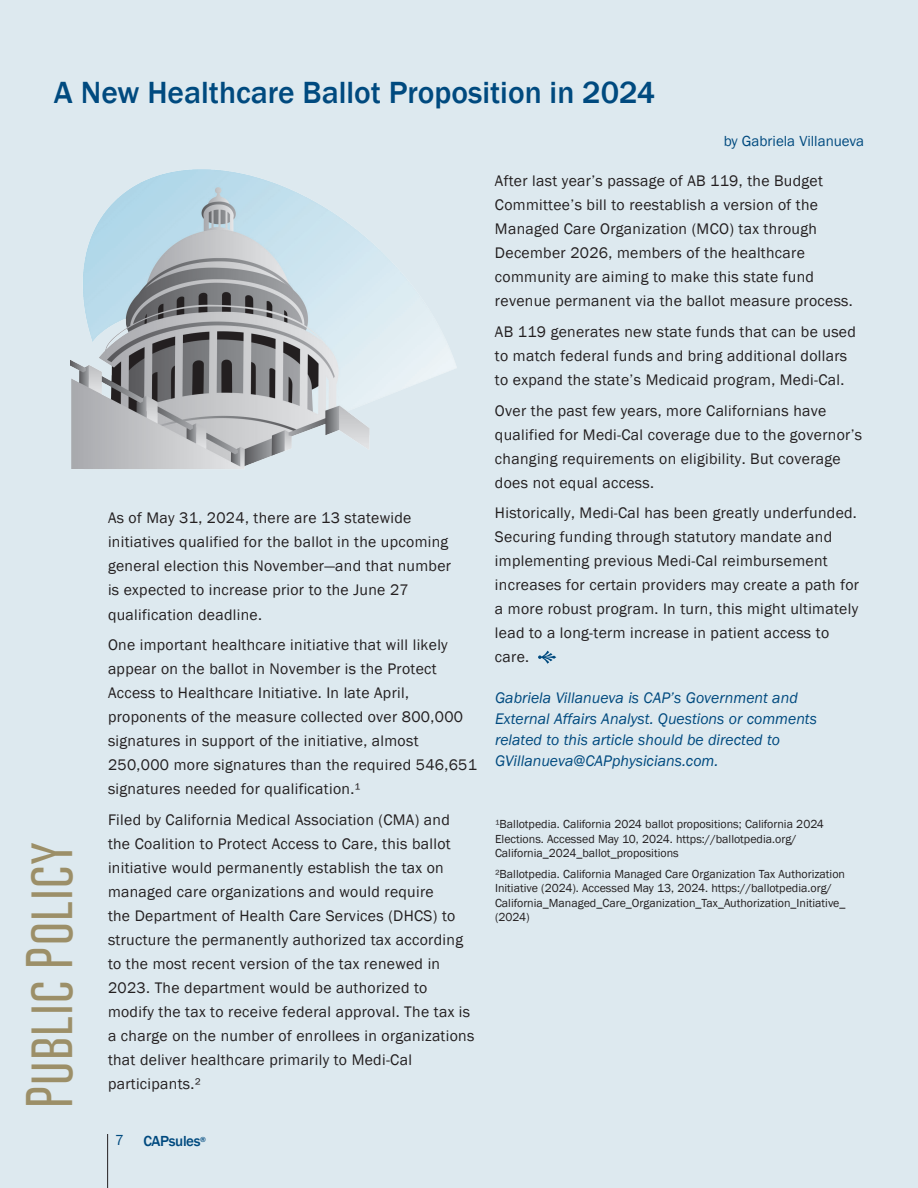
<style>
.page{position:relative;width:918px;height:1188px;background:#dde9ef}
.page>*{position:absolute;margin:0;border:0;box-sizing:border-box;transform-origin:0 0}
.t1{font:100 48px "Gobold";letter-spacing:.025em;color:#9c8f68}
.t2{font:500 31.5px "Franklin Gothic";color:#004a7f}
.t3{font:15.75px/24px "Franklin Gothic";letter-spacing:.02em;color:#231f20}
.t4{font:italic 15.75px/21px "Franklin Gothic";color:#004a7f}
.t5{font:15px "Franklin Gothic";color:#004a7f}
.t6{font:500 15px "Franklin Gothic";letter-spacing:-.025em;color:#004a7f}
.t7{font:12px/14.4px "Franklin Gothic";color:#231f20}
.t8{font:500 7.5px "Franklin Gothic";color:#004a7f}
</style>
<div class="page">
<hr style="left:107px;top:1134px;width:1px;height:54px;background:#231f20">
<svg style="left:538px;top:651px;width:18px;height:13px"></svg>
<img style="left:70px;top:169px;width:386px;height:300px">
<h2 class="t2" style="left:54px;top:73px;width:603px">A New Healthcare Ballot Proposition in 2024</h2>
<p class="t5" style="left:724px;top:131px;width:142px">by Gabriela Villanueva</p>
<h1 class="t1" style="left:18px;top:1108px;width:268px;rotate:-90deg">Public Policy</h1>
<p class="t3" style="left:108px;top:507px;width:345px">As of May 31, 2024, there are 13 statewide initiatives qualified for the ballot in the upcoming general election this November―and that number is expected to increase prior to the June 27 qualification deadline.</p>
<p class="t3" style="left:108px;top:633px;width:370px">One important healthcare initiative that will likely appear on the ballot in November is the Protect Access to Healthcare Initiative. In late April, proponents of the measure collected over 800,000 signatures in support of the initiative, almost 250,000 more signatures than the required 546,651 signatures needed for qualification.¹</p>
<p class="t3" style="left:108px;top:808px;width:368px">Filed by California Medical Association (CMA) and the Coalition to Protect Access to Care, this ballot initiative would permanently establish the tax on managed care organizations and would require<br>the Department of Health Care Services (DHCS) to structure the permanently authorized tax according to the most recent version of the tax renewed in 2023. The department would be authorized to modify the tax to receive federal approval. The tax is a charge on the number of enrollees in organizations that deliver healthcare primarily to Medi-Cal participants.²</p>
<p class="t5" style="left:115px;top:1131px;width:10px">7</p>
<p class="t8" style="left:200px;top:1135px;width:7px">®</p>
<p class="t6" style="left:143px;top:1132px;width:59px">CAPsules</p>
<p class="t3" style="left:495px;top:169px;width:359px">After last year’s passage of AB 119, the Budget Committee’s bill to reestablish a version of the Managed Care Organization (MCO) tax through December 2026, members of the healthcare community are aiming to make this state fund revenue permanent via the ballot measure process.</p>
<p class="t3" style="left:495px;top:320px;width:362px">AB 119 generates new state funds that can be used to match federal funds and bring additional dollars to expand the state’s Medicaid program, Medi-Cal.</p>
<p class="t3" style="left:495px;top:399px;width:369px">Over the past few years, more Californians have qualified for Medi-Cal coverage due to the governor’s changing requirements on eligibility. But coverage does not equal access.</p>
<p class="t3" style="left:495px;top:501px;width:366px">Historically, Medi-Cal has been greatly underfunded.<br>Securing funding through statutory mandate and implementing previous Medi-Cal reimbursement increases for certain providers may create a path for a more robust program. In turn, this might ultimately lead to a long-term increase in patient access to care.</p>
<p class="t4" style="left:495px;top:688px;width:324px">Gabriela Villanueva is CAP’s Government and External Affairs Analyst. Questions or comments related to this article should be directed to GVillanueva@CAPphysicians.com.</p>
<p class="t7" style="left:495px;top:817px;width:330px">¹Ballotpedia. California 2024 ballot propositions; California 2024<br>Elections. Accessed May 10, 2024. https://ballotpedia.org/<br>California_2024_ballot_propositions</p>
<p class="t7" style="left:495px;top:867px;width:352px">²Ballotpedia. California Managed Care Organization Tax Authorization Initiative (2024). Accessed May 13, 2024. https://ballotpedia.org/ California_Managed_Care_Organization_Tax_Authorization_Initiative_ (2024)</p>
</div>
